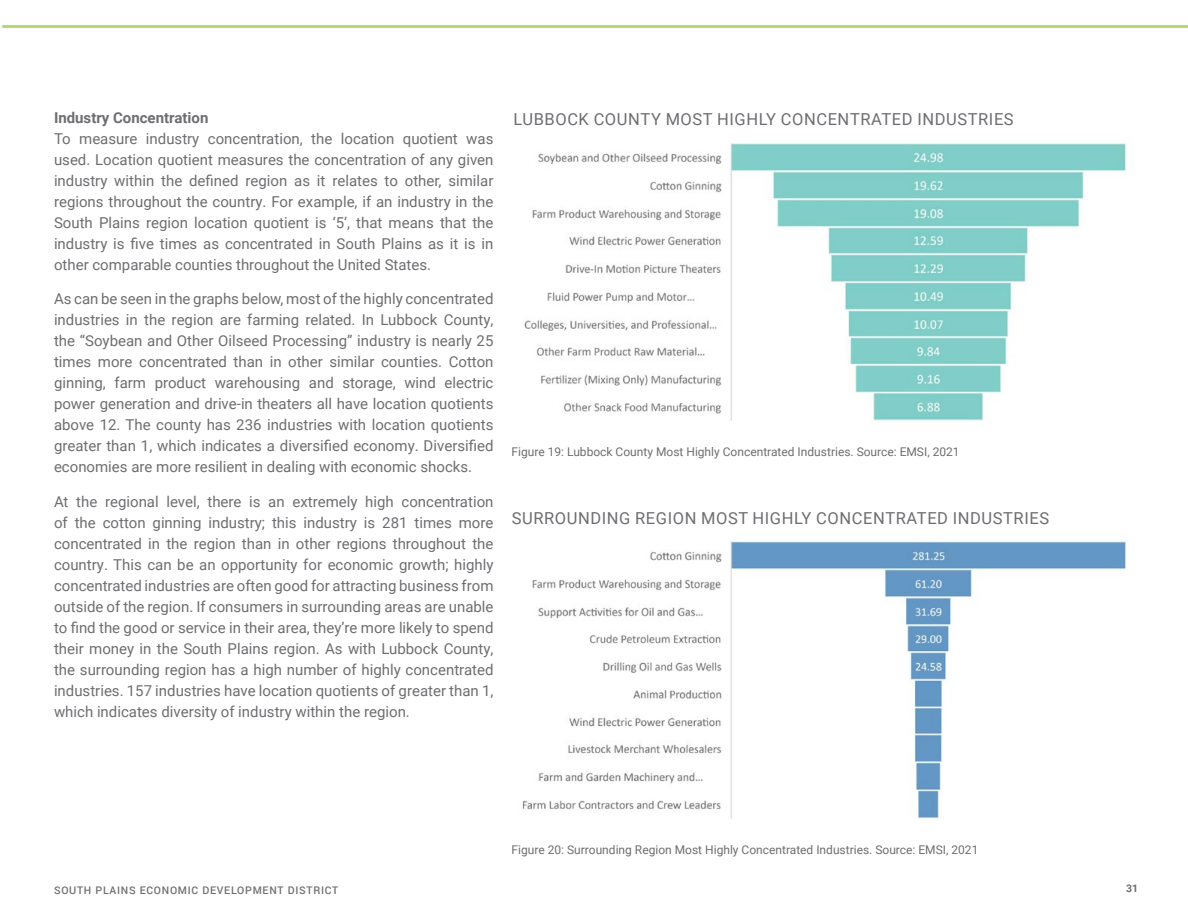
<style>
.page{position:relative;width:1188px;height:918px;background:#fff}
.page>*{position:absolute;margin:0;border:0;box-sizing:border-box;transform-origin:0 0}
.t1{font:16.5px "Roboto";letter-spacing:.035em;color:#6d6e71}
.t2{font:15px/21px "Roboto";color:#6d6e71;text-align:justify}
.t3{font:700 15px "Roboto";color:#6d6e71}
.t4{font:12px "Roboto";color:#6d6e71}
.t5{font:500 10.5px "Roboto";letter-spacing:.07em;color:#6d6e71}
.t6{font:700 10.5px "Roboto";color:#6d6e71}
</style>
<div class="page">
<img style="left:524px;top:143px;width:602px;height:278px">
<img style="left:522px;top:541px;width:604px;height:278px">
<hr style="left:2px;top:25px;width:1186px;height:3px;background:#b8d76d">
<p class="t3" style="left:54px;top:107px;width:156px">Industry Concentration</p>
<p class="t2" style="left:54px;top:128px;width:441px">To measure industry concentration, the location quotient was used. Location quotient measures the concentration of any given industry within the defined region as it relates to other, similar regions throughout the country. For example, if an industry in the South Plains region location quotient is ‘5’, that means that the industry is five times as concentrated in South Plains as it is in other comparable counties throughout the United States.</p>
<p class="t2" style="left:54px;top:288px;width:441px">As can be seen in the graphs below, most of the highly concentrated industries in the region are farming related. In Lubbock County, the “Soybean and Other Oilseed Processing” industry is nearly 25 times more concentrated than in other similar counties. Cotton ginning, farm product warehousing and storage, wind electric power generation and drive-in theaters all have location quotients above 12. The county has 236 industries with location quotients greater than 1, which indicates a diversified economy. Diversified economies are more resilient in dealing with economic shocks.</p>
<p class="t2" style="left:54px;top:491px;width:441px">At the regional level, there is an extremely high concentration of the cotton ginning industry; this industry is 281 times more concentrated in the region than in other regions throughout the country. This can be an opportunity for economic growth; highly concentrated industries are often good for attracting business from outside of the region. If consumers in surrounding areas are unable to find the good or service in their area, they’re more likely to spend their money in the South Plains region. As with Lubbock County, the surrounding region has a high number of highly concentrated industries. 157 industries have location quotients of greater than 1, which indicates diversity of industry within the region.</p>
<p class="t1" style="left:513px;top:107px;width:502px">LUBBOCK COUNTY MOST HIGHLY CONCENTRATED INDUSTRIES</p>
<p class="t4" style="left:512px;top:444px;width:450px">Figure 19: Lubbock County Most Highly Concentrated Industries. Source: EMSI, 2021</p>
<p class="t1" style="left:512px;top:507px;width:539px">SURROUNDING REGION MOST HIGHLY CONCENTRATED INDUSTRIES</p>
<p class="t4" style="left:512px;top:841px;width:468px">Figure 20: Surrounding Region Most Highly Concentrated Industries. Source: EMSI, 2021</p>
<p class="t5" style="left:54px;top:883px;width:286px">SOUTH PLAINS ECONOMIC DEVELOPMENT DISTRICT</p>
<p class="t6" style="left:1126px;top:881px;width:14px">31</p>
</div>
